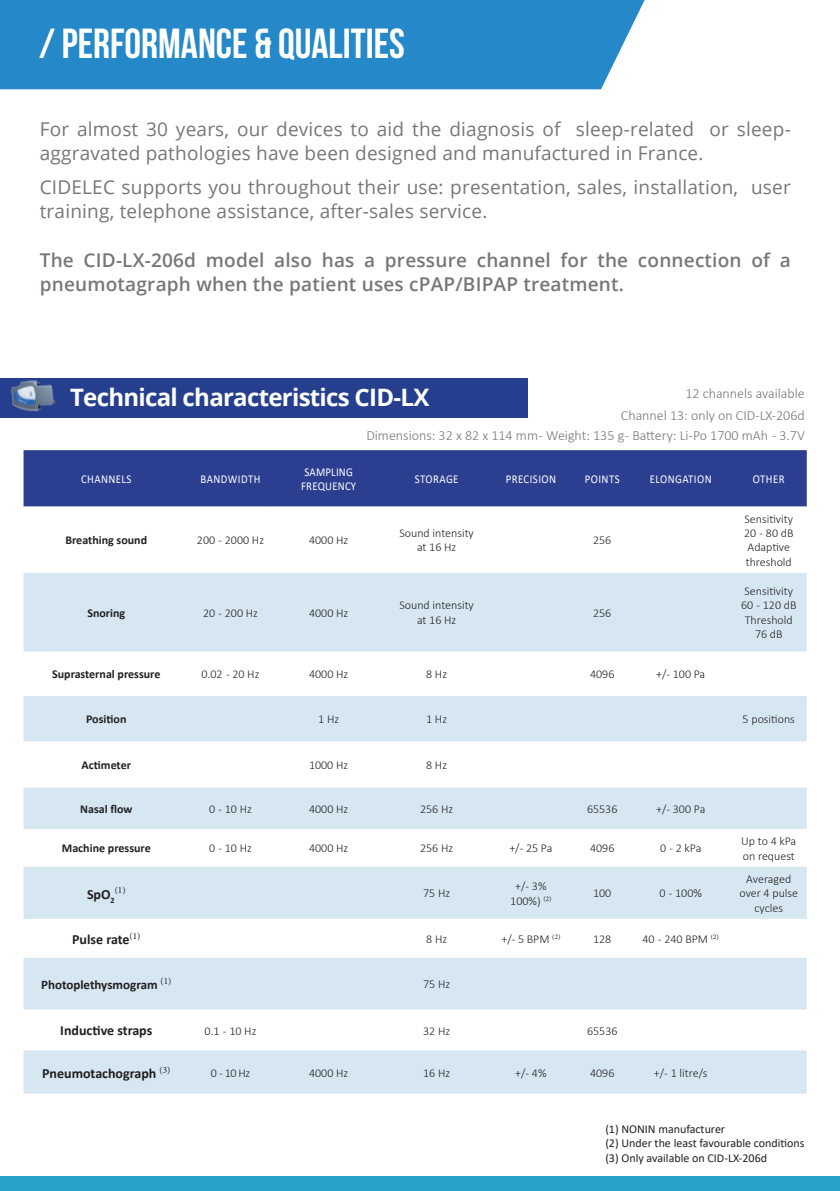
<style>
.page{position:relative;width:840px;height:1191px;background:#fff}
.page>*{position:absolute;margin:0;border:0;box-sizing:border-box;transform-origin:0 0}
.t1{font:700 42px "Bebas Neue";color:#fff}
.t2{font:700 24px "Open Sans";letter-spacing:-.03em;color:#fff}
.t3{font:19px/24px "Open Sans";letter-spacing:.01em;color:#797675}
.t4{font:600 19px/24px "Open Sans";letter-spacing:.01em;color:#797675}
.t5{font:300 14px/22px "Calibri";color:#797675;text-align:right}
.t6{font:700 14px "Calibri";color:#231f20}
.t7{font:700 13px "Calibri";color:#231f20}
.t8{font:300 12px/14.4px "Calibri";color:#231f20;text-align:center}
.t9{font:12px/14.4px "Calibri";color:#231f20}
.t10{font:700 12px "Calibri";color:#231f20}
.t11{font:12px "Calibri";letter-spacing:.04em;color:#fff;scale:.9 1}
.t12{font:12px/14.4px "Calibri";letter-spacing:.02em;color:#fff;scale:.9 1}
.t13{font:9.2px "Minion Pro";color:#231f20}
</style>
<div class="page">
<div style="left:0;top:0;width:644px;height:89px;background:#2589c9"></div>
<div style="left:0;top:1176px;width:839px;height:15px;background:#2aa1ca"></div>
<div style="left:0;top:378px;width:527px;height:40px;background:#253f8e"></div>
<img style="left:10px;top:380px;width:46px;height:32px">
<div style="left:24px;top:450px;width:782px;height:56px;background:#2c3e90"></div>
<div style="left:24px;top:573px;width:782px;height:78px;background:#d6e7f2"></div>
<div style="left:24px;top:696px;width:782px;height:45px;background:#d6e7f2"></div>
<div style="left:24px;top:787px;width:782px;height:42px;background:#d6e7f2"></div>
<div style="left:24px;top:867px;width:782px;height:52px;background:#d6e7f2"></div>
<div style="left:24px;top:958px;width:782px;height:51px;background:#d6e7f2"></div>
<div style="left:24px;top:1050px;width:782px;height:43px;background:#d6e7f2"></div>
<h1 class="t1" style="left:39px;top:21px;width:367px">/ PERFORMANCE &amp; QUALITIES</h1>
<h3 class="t3" style="left:40px;top:117px;width:752px">For almost 30 years, our devices to aid the diagnosis of sleep-related or sleep&shy;aggravated pathologies have been designed and manufactured in France.</h3>
<h3 class="t3" style="left:40px;top:174px;width:752px">CIDELEC supports you throughout their use: presentation, sales, installation, user training, telephone assistance, after-sales service.</h3>
<h3 class="t4" style="left:40px;top:248px;width:752px">The CID-LX-206d model also has a pressure channel for the connection of a pneumotagraph when the patient uses cPAP/BIPAP treatment.</h3>
<h2 class="t2" style="left:70px;top:381px;width:360px">Technical characteristics CID-LX</h2>
<p class="t5" style="left:620px;top:382px;width:185px">12 channels available<br>Channel 13: only on CID-LX-206d</p>
<p class="t5" style="left:366px;top:424px;width:439px">Dimensions: 32 x 82 x 114 mm - Weight: 135 g - Battery: Li-Po 1700 mAh - 3.7V</p>
<p class="t11" style="left:81px;top:470px;width:58px">CHANNELS</p>
<p class="t11" style="left:200px;top:470px;width:68px">BANDWIDTH</p>
<p class="t12" style="left:301px;top:464px;width:63px">SAMPLING<br>FREQUENCY</p>
<p class="t11" style="left:414px;top:470px;width:50px">STORAGE</p>
<p class="t11" style="left:505px;top:470px;width:57px">PRECISION</p>
<p class="t11" style="left:584px;top:470px;width:40px">POINTS</p>
<p class="t11" style="left:649px;top:470px;width:70px">ELONGATION</p>
<p class="t11" style="left:752px;top:470px;width:37px">OTHER</p>
<p class="t10" style="left:65px;top:531px;width:83px">Breathing sound</p>
<p class="t8" style="left:197px;top:533px;width:69px">200 - 2000 Hz</p>
<p class="t8" style="left:309px;top:533px;width:41px">4000 Hz</p>
<p class="t8" style="left:399px;top:525px;width:76px">Sound intensity at 16 Hz</p>
<p class="t8" style="left:592px;top:533px;width:20px">256</p>
<p class="t10" style="left:87px;top:604px;width:39px">Snoring</p>
<p class="t8" style="left:203px;top:605px;width:56px">20 - 200 Hz</p>
<p class="t8" style="left:309px;top:605px;width:41px">4000 Hz</p>
<p class="t8" style="left:399px;top:598px;width:76px">Sound intensity at 16 Hz</p>
<p class="t8" style="left:592px;top:605px;width:20px">256</p>
<p class="t8" style="left:743px;top:511px;width:51px;text-align:left">Sensitivity<br>20 - 80 dB<br>Adaptive threshold</p>
<p class="t8" style="left:740px;top:584px;width:57px">Sensitivity<br>60 - 120 dB<br>Threshold<br>76 dB</p>
<p class="t10" style="left:52px;top:666px;width:110px">Suprasternal pressure</p>
<p class="t8" style="left:201px;top:667px;width:59px">0.02 - 20 Hz</p>
<p class="t8" style="left:309px;top:667px;width:41px">4000 Hz</p>
<p class="t8" style="left:426px;top:667px;width:22px">8 Hz</p>
<p class="t8" style="left:589px;top:667px;width:26px">4096</p>
<p class="t8" style="left:655px;top:667px;width:51px">+/- 100 Pa</p>
<p class="t10" style="left:86px;top:711px;width:42px">Position</p>
<p class="t8" style="left:318px;top:712px;width:22px">1 Hz</p>
<p class="t8" style="left:426px;top:712px;width:22px">1 Hz</p>
<p class="t8" style="left:742px;top:712px;width:54px">5 positions</p>
<p class="t10" style="left:81px;top:756px;width:51px">Actimeter</p>
<p class="t8" style="left:309px;top:757px;width:41px">1000 Hz</p>
<p class="t8" style="left:426px;top:757px;width:22px">8 Hz</p>
<p class="t10" style="left:80px;top:800px;width:54px">Nasal flow</p>
<p class="t8" style="left:209px;top:801px;width:44px">0 - 10 Hz</p>
<p class="t8" style="left:309px;top:801px;width:41px">4000 Hz</p>
<p class="t8" style="left:420px;top:801px;width:35px">256 Hz</p>
<p class="t8" style="left:586px;top:801px;width:32px">65536</p>
<p class="t8" style="left:655px;top:801px;width:51px">+/- 300 Pa</p>
<p class="t10" style="left:62px;top:840px;width:90px">Machine pressure</p>
<p class="t8" style="left:209px;top:841px;width:44px">0 - 10 Hz</p>
<p class="t8" style="left:309px;top:841px;width:41px">4000 Hz</p>
<p class="t8" style="left:420px;top:841px;width:35px">256 Hz</p>
<p class="t8" style="left:509px;top:841px;width:45px">+/- 25 Pa</p>
<p class="t8" style="left:589px;top:841px;width:26px">4096</p>
<p class="t8" style="left:659px;top:841px;width:43px">0 - 2 kPa</p>
<p class="t8" style="left:740px;top:834px;width:56px;text-align:left">Up to 4 kPa on request</p>
<p class="t6" style="left:87px;top:884px;width:29px">SpO<sub>2</sub></p>
<p class="t13" style="left:115px;top:884px;width:12px">(1)</p>
<p class="t8" style="left:423px;top:886px;width:29px">75 Hz</p>
<p class="t8" style="left:510px;top:878px;width:43px">+/- 3%<br>100%) <sup>(2)</sup></p>
<p class="t8" style="left:592px;top:886px;width:20px">100</p>
<p class="t8" style="left:659px;top:886px;width:44px">0 - 100%</p>
<p class="t8" style="left:739px;top:871px;width:60px">Averaged over 4 pulse cycles</p>
<p class="t6" style="left:72px;top:929px;width:70px">Pulse rate<sup>(1)</sup></p>
<p class="t8" style="left:426px;top:931px;width:22px">8 Hz</p>
<p class="t8" style="left:501px;top:931px;width:61px">+/- 5 BPM <sup>(2)</sup></p>
<p class="t8" style="left:592px;top:931px;width:20px">128</p>
<p class="t8" style="left:642px;top:931px;width:78px">40 - 240 BPM <sup>(2)</sup></p>
<p class="t7" style="left:41px;top:976px;width:132px">Photoplethysmogram <sup>(1)</sup></p>
<p class="t8" style="left:423px;top:976px;width:29px">75 Hz</p>
<p class="t6" style="left:60px;top:1020px;width:93px">Inductive straps</p>
<p class="t8" style="left:204px;top:1023px;width:53px">0.1 - 10 Hz</p>
<p class="t8" style="left:423px;top:1023px;width:29px">32 Hz</p>
<p class="t8" style="left:586px;top:1023px;width:32px">65536</p>
<p class="t6" style="left:42px;top:1063px;width:130px">Pneumotachograph <sup>(3)</sup></p>
<p class="t8" style="left:211px;top:1065px;width:41px">0 - 10 Hz</p>
<p class="t8" style="left:309px;top:1065px;width:41px">4000 Hz</p>
<p class="t8" style="left:423px;top:1065px;width:29px">16 Hz</p>
<p class="t8" style="left:515px;top:1065px;width:33px">+/- 4%</p>
<p class="t8" style="left:589px;top:1065px;width:26px">4096</p>
<p class="t8" style="left:653px;top:1065px;width:55px">+/- 1 litre/s</p>
<p class="t9" style="left:605px;top:1121px;width:201px">(1) NONIN manufacturer<br>(2) Under the least favourable conditions (3) Only available on CID-LX-206d</p>
</div>
